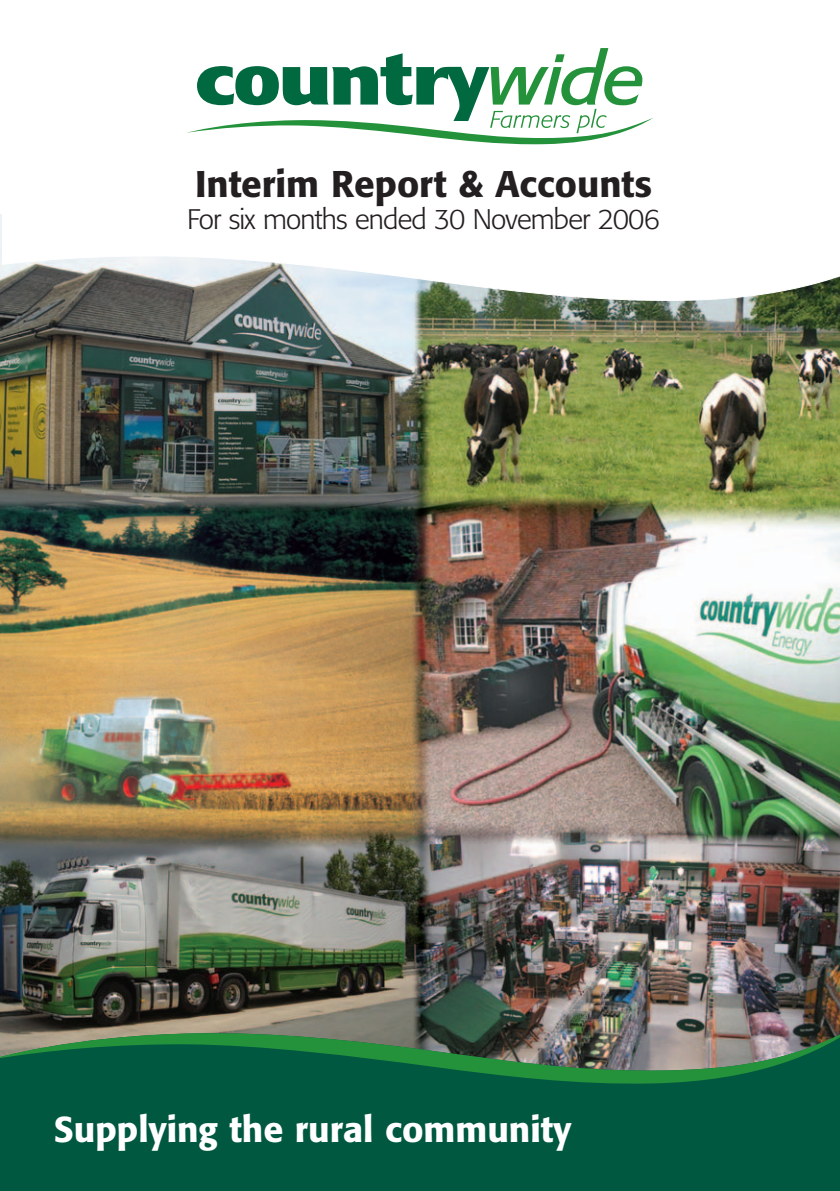
<style>
.page{position:relative;width:840px;height:1191px;background:#fff}
.page>*{position:absolute;margin:0;border:0;box-sizing:border-box;transform-origin:0 0}
.t1{font:500 36.8px "Formata";color:#231f20}
.t2{font:500 35.6px "Formata";color:#fff}
.t3{font:300 28px "Formata";letter-spacing:-.03em;color:#231f20}
</style>
<div class="page">
<img style="left:0;top:215px;width:839px;height:812px">
<svg style="left:3px;top:144px;width:836px;height:157px"></svg>
<svg style="left:187px;top:48px;width:466px;height:96px"></svg>
<div style="left:0;top:1085px;width:839px;height:106px;background:#005840"></div>
<img style="left:0;top:1027px;width:839px;height:58px">
<h1 class="t1" style="left:195px;top:169px;width:458px">Interim Report &amp; Accounts</h1>
<p class="t3" style="left:187px;top:208px;width:474px">For six months ended 30 November 2006</p>
<p class="t2" style="left:54px;top:1114px;width:518px">Supplying the rural community</p>
</div>
